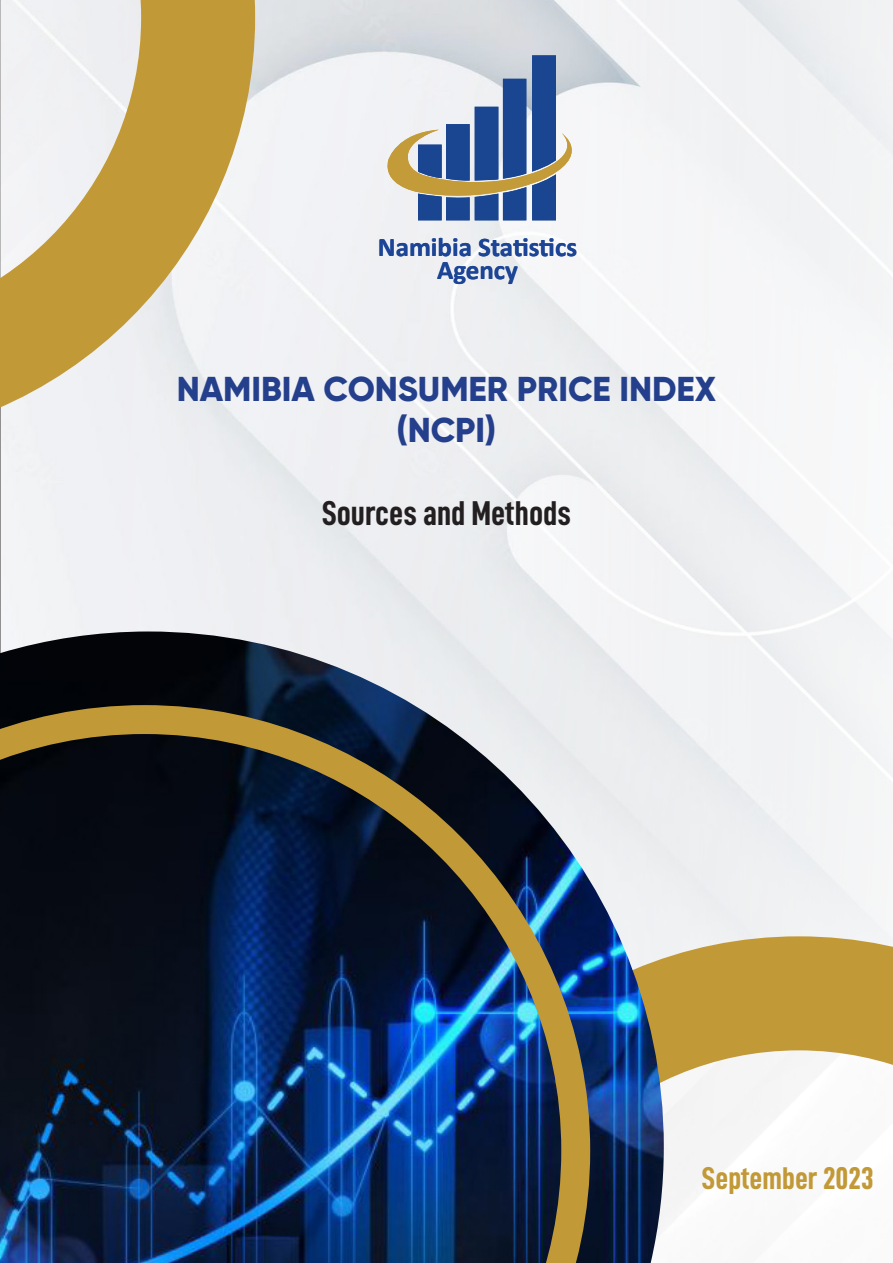
<style>
.page{position:relative;width:893px;height:1263px;background:#fff}
.page>*{position:absolute;margin:0;border:0;box-sizing:border-box;transform-origin:0 0}
.t1{font:800 34.5px "Gilroy";color:#243f8b}
.t2{font:34.5px "D DIN Condensed Bold";color:#231f20}
.t3{font:31.5px "D DIN Condensed Bold";color:#c29937}
.t4{font:700 27px/23.5px "Calibri";color:#1c4596;text-align:center}
</style>
<div class="page">
<hr style="left:0;top:0;width:1px;height:1263px;background:#231f20">
<svg style="left:664px;top:936px;width:229px;height:327px"></svg>
<svg style="left:0;top:0;width:255px;height:443px"></svg>
<img style="left:0;top:631px;width:664px;height:632px">
<img style="left:0;top:705px;width:590px;height:558px">
<svg style="left:382px;top:55px;width:212px;height:165px"></svg>
<p class="t4" style="left:378px;top:234px;width:201px">Namibia Statistics<br>Agency</p>
<p class="t1" style="left:177px;top:367px;width:541px">NAMIBIA CONSUMER PRICE INDEX</p>
<p class="t1" style="left:397px;top:408px;width:101px">(NCPI)</p>
<p class="t2" style="left:322px;top:494px;width:250px">Sources and Methods</p>
<p class="t3" style="left:702px;top:1160px;width:173px">September 2023</p>
</div>
